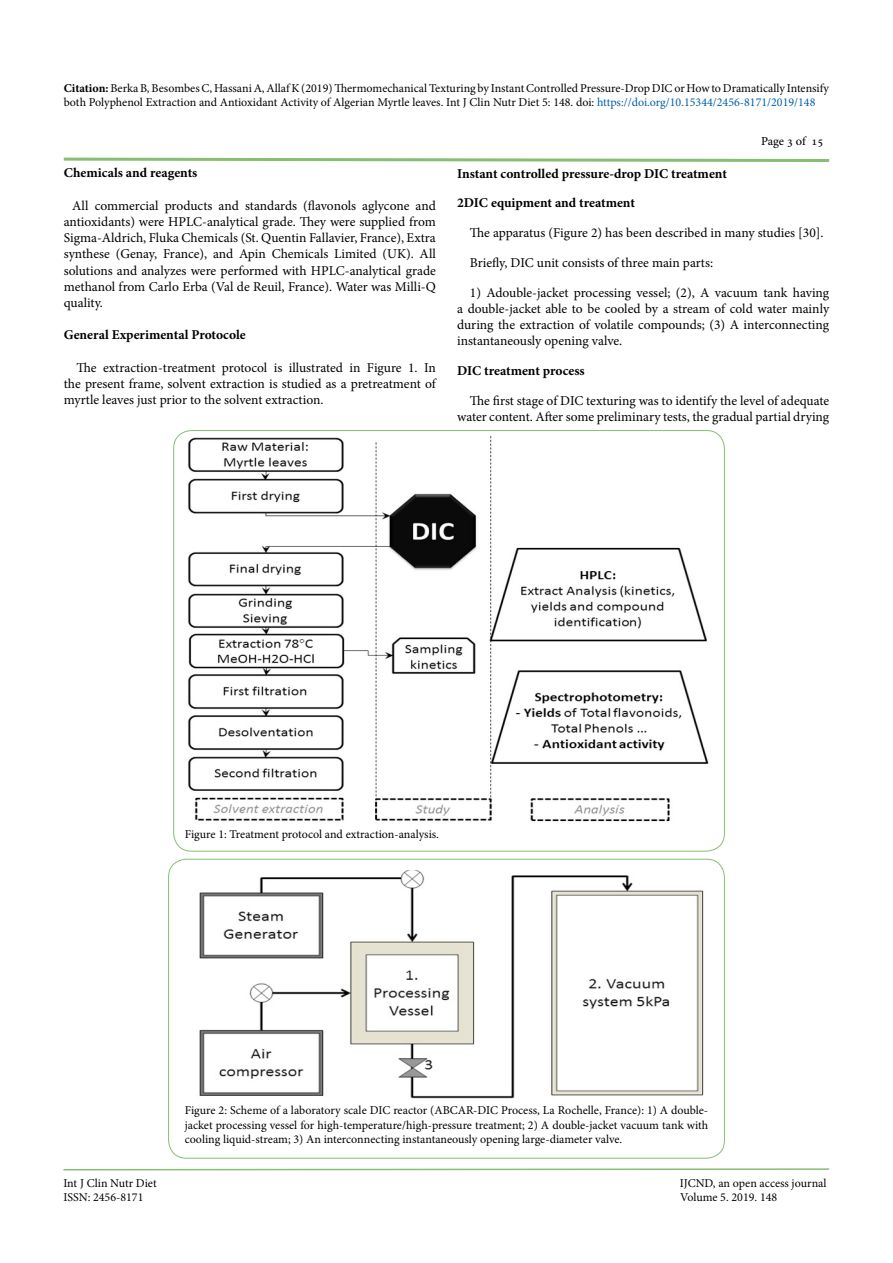
<style>
.page{position:relative;width:893px;height:1263px;background:#fff}
.page>*{position:absolute;margin:0;border:0;box-sizing:border-box;transform-origin:0 0}
.t1{font:13.5px/16.2px "Minion Pro";color:#000;text-align:justify}
.t2{font:700 13.5px/29.7px "Minion Pro";letter-spacing:-.005em;color:#000}
.t3{font:12px/14.4px "Minion Pro";color:#000}
.t4{font:12px "Adobe Hebrew";letter-spacing:-.005em;color:#000}
.s1{font-weight:700}
.s2{color:#0060a8}
</style>
<div class="page">
<svg style="left:63px;top:1168px;width:767px;height:3px"></svg>
<svg style="left:63px;top:157px;width:767px;height:5px"></svg>
<img style="left:188px;top:436px;width:521px;height:386px">
<img style="left:199px;top:870px;width:505px;height:229px">
<p class="t3" style="left:64px;top:81px;width:767px"><span class="s1">Citation:</span> Berka B, Besombes C, Hassani A, Allaf K (2019) Thermomechanical Texturing by Instant Controlled Pressure-Drop DIC or How to Dramatically Intensify both Polyphenol Extraction and Antioxidant Activity of Algerian Myrtle leaves. Int J Clin Nutr Diet 5: 148. doi: <span class="s2">https://doi.org/10.15344/2456-8171/2019/148</span></p>
<p class="t4" style="left:761px;top:134px;width:64px">Page 3 of 15</p>
<p class="t2" style="left:64px;top:158px;width:135px">Chemicals and reagents</p>
<p class="t1" style="left:64px;top:197px;width:374px;text-indent:9px">All commercial products and standards (flavonols aglycone and antioxidants) were HPLC-analytical grade. They were supplied from Sigma-Aldrich, Fluka Chemicals (St. Quentin Fallavier, France), Extra synthese (Genay, France), and Apin Chemicals Limited (UK). All solutions and analyzes were performed with HPLC-analytical grade methanol from Carlo Erba (Val de Reuil, France). Water was Milli-Q quality.</p>
<p class="t2" style="left:64px;top:320px;width:184px">General Experimental Protocole</p>
<p class="t1" style="left:64px;top:359px;width:374px;text-indent:13px">The extraction-treatment protocol is illustrated in Figure 1. In the present frame, solvent extraction is studied as a pretreatment of myrtle leaves just prior to the solvent extraction.</p>
<p class="t2" style="left:457px;top:158px;width:271px">Instant controlled pressure-drop DIC treatment<br>2DIC equipment and treatment</p>
<p class="t1" style="left:470px;top:218px;width:355px;line-height:29.7px">The apparatus (Figure 2) has been described in many studies [30].<br>Briefly, DIC unit consists of three main parts:</p>
<p class="t1" style="left:457px;top:284px;width:374px;text-indent:13px">1) Adouble-jacket processing vessel; (2), A vacuum tank having a double-jacket able to be cooled by a stream of cold water mainly during the extraction of volatile compounds; (3) A interconnecting instantaneously opening valve.</p>
<p class="t2" style="left:457px;top:356px;width:129px">DIC treatment process</p>
<p class="t1" style="left:457px;top:392px;width:374px;text-align:right">The first stage of DIC texturing was to identify the level of adequate water content. After some preliminary tests, the gradual partial drying</p>
<p class="t3" style="left:185px;top:827px;width:256px">Figure 1: Treatment protocol and extraction-analysis.</p>
<p class="t3" style="left:185px;top:1103px;width:525px;text-align:justify">Figure 2: Scheme of a laboratory scale DIC reactor (ABCAR-DIC Process, La Rochelle, France): 1) A double&shy;jacket processing vessel for high-temperature/high-pressure treatment; 2) A double-jacket vacuum tank with cooling liquid-stream; 3) An interconnecting instantaneously opening large-diameter valve.</p>
<p class="t3" style="left:63px;top:1176px;width:95px">Int J Clin Nutr Diet</p>
<p class="t3" style="left:680px;top:1176px;width:148px">IJCND, an open access journal</p>
<p class="t3" style="left:63px;top:1190px;width:82px">ISSN: 2456-8171</p>
<p class="t3" style="left:680px;top:1190px;width:99px">Volume 5. 2019. 148</p>
</div>
